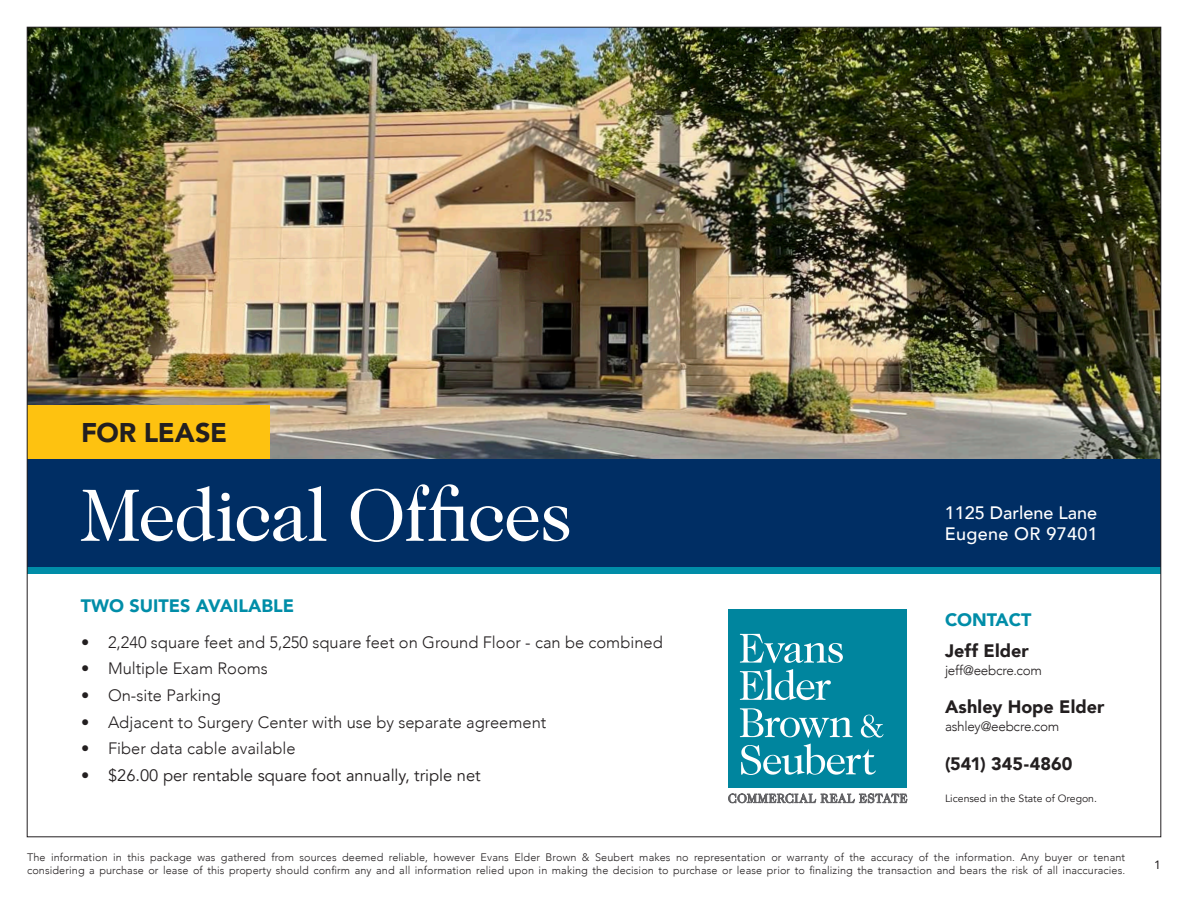
<style>
.page{position:relative;width:1188px;height:918px;background:#fff}
.page>*{position:absolute;margin:0;border:0;box-sizing:border-box;transform-origin:0 0}
.Headline_50_White{font:75px "Caslon 224 Std";letter-spacing:-.015em;color:#fff}
.For_Lease_Sale{font:900 27px "Avenir";letter-spacing:-.01em;color:#231f20}
.Contact_Name{font:900 18px "Avenir";color:#231f20}
.Subhead{font:900 18px "Avenir";color:#008da8}
.Headline_Address_White{font:500 18px "Avenir";color:#fff}
.Headline_Address_White-2{font:500 18px "Avenir";letter-spacing:.02em;color:#fff}
.t1{font:300 16.5px "Avenir";color:#231f20}
.t2{font:16.5px "Avenir";color:#231f20}
.Contact_Email{font:300 13.5px "Avenir";letter-spacing:-.02em;color:#231f20}
.t3{font:12px "Avenir";color:#231f20}
.t4{font:300 10.8px/12.8px "Avenir";letter-spacing:.01em;color:#231f20}
.t5{font:10.5px "Avenir";color:#231f20}
</style>
<div class="page">
<img style="left:29px;top:29px;width:1130px;height:430px">
<div style="left:728px;top:609px;width:179px;height:179px;background:#00859e"></div>
<svg style="left:740px;top:708px;width:143px;height:67px"></svg>
<svg style="left:740px;top:669px;width:91px;height:31px"></svg>
<svg style="left:740px;top:634px;width:103px;height:29px"></svg>
<svg style="left:728px;top:793px;width:179px;height:10px"></svg>
<div style="left:27px;top:405px;width:243px;height:54px;background:#fec210"></div>
<div style="left:27px;top:459px;width:1134px;height:108px;background:#002e64"></div>
<div style="left:27px;top:567px;width:1134px;height:7px;background:#008da8"></div>
<p class="For_Lease_Sale" style="left:81px;top:410px;width:148px">FOR LEASE</p>
<p class="Headline_50_White" style="left:81px;top:472px;width:493px">Medical Offices</p>
<p class="Subhead" style="left:81px;top:590px;width:215px">TWO SUITES AVAILABLE</p>
<p class="t1" style="left:81px;top:632px;width:583px">• 2,240 square feet and 5,250 square feet on Ground Floor - can be combined</p>
<p class="t1" style="left:81px;top:659px;width:188px">• Multiple Exam Rooms</p>
<p class="t1" style="left:81px;top:686px;width:142px">• On-site Parking</p>
<p class="t1" style="left:81px;top:712px;width:467px">• Adjacent to Surgery Center with use by separate agreement</p>
<p class="t1" style="left:81px;top:739px;width:216px">• Fiber data cable available</p>
<p class="t2" style="left:81px;top:765px;width:401px">• $26.00 per rentable square foot annually, triple net</p>
<p class="Headline_Address_White" style="left:945px;top:497px;width:154px">1125 Darlene Lane</p>
<p class="Headline_Address_White-2" style="left:945px;top:518px;width:155px">Eugene OR 97401</p>
<p class="Subhead" style="left:945px;top:604px;width:88px">CONTACT</p>
<p class="Contact_Name" style="left:945px;top:635px;width:85px">Jeff Elder</p>
<p class="Contact_Email" style="left:945px;top:662px;width:98px">jeff@eebcre.com</p>
<p class="Contact_Name" style="left:945px;top:692px;width:161px">Ashley Hope Elder</p>
<p class="Contact_Email" style="left:945px;top:719px;width:116px">ashley@eebcre.com</p>
<p class="Contact_Name" style="left:945px;top:748px;width:129px">(541) 345-4860</p>
<p class="t5" style="left:945px;top:792px;width:154px">Licensed in the State of Oregon.</p>
<p class="t4" style="left:27px;top:851px;width:1100px">The information in this package was gathered from sources deemed reliable, however Evans Elder Brown &amp; Seubert makes no representation or warranty of the accuracy of the information. Any buyer or tenant considering a purchase or lease of this property should confirm any and all information relied upon in making the decision to purchase or lease prior to finalizing the transaction and bears the risk of all inaccuracies.</p>
<p class="t3" style="left:1154px;top:855px;width:8px">1</p>
</div>
